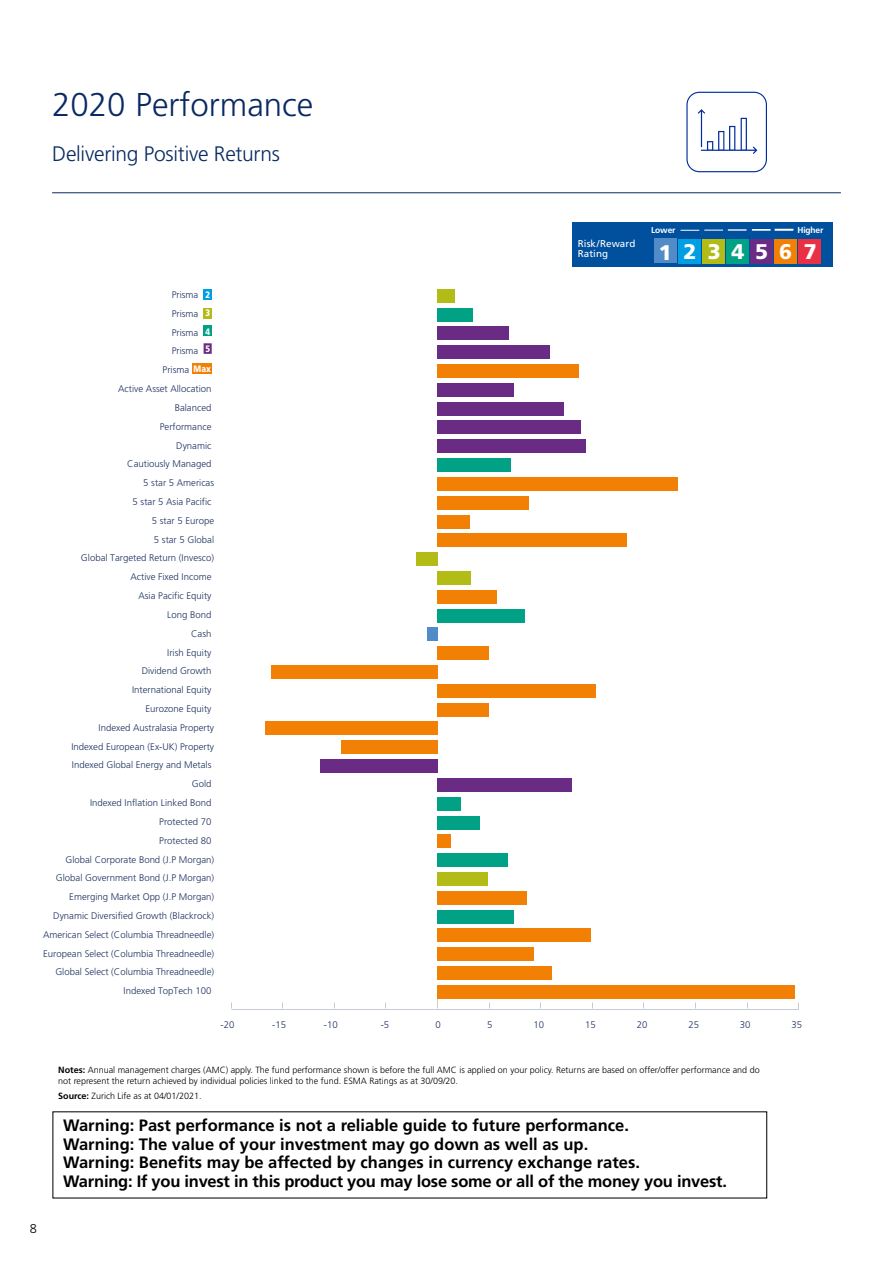
<style>
.page{position:relative;width:893px;height:1263px;background:#fff}
.page>*{position:absolute;margin:0;border:0;box-sizing:border-box;transform-origin:0 0}
.t1{font:300 33px "Frutiger";color:#092a62}
.t2{font:900 21.15px "Frutiger";letter-spacing:.525em;color:#fff}
.t3{font:300 21px "Frutiger";letter-spacing:-.01em;color:#092a62}
.t4{font:700 16.5px/18.6px "Frutiger";color:#000}
.t5{font:300 12.75px "Frutiger";color:#000}
.t6{font:9.9px/10.6px "Frutiger";letter-spacing:.005em;color:#fff}
.t7{font:300 9.6px "Frutiger";color:#1d305f}
.t8{font:900 9.3px "Frutiger";color:#fff;scale:.83 1}
.t9{font:300 9px/10.5px "Frutiger";color:#000}
.t10{font:700 8.55px "Frutiger";letter-spacing:-.02em;color:#fff}
.s1{font-weight:700}
</style>
<div class="page">
<div style="left:437px;top:289px;width:18px;height:13px;background:#b3bc17"></div>
<div style="left:437px;top:308px;width:36px;height:13px;background:#00a184"></div>
<div style="left:437px;top:327px;width:72px;height:13px;background:#6a2b84"></div>
<div style="left:437px;top:345px;width:113px;height:14px;background:#6a2b84"></div>
<div style="left:437px;top:364px;width:142px;height:14px;background:#f18005"></div>
<div style="left:437px;top:383px;width:77px;height:14px;background:#6a2b84"></div>
<div style="left:437px;top:402px;width:127px;height:13px;background:#6a2b84"></div>
<div style="left:437px;top:421px;width:144px;height:13px;background:#6a2b84"></div>
<div style="left:437px;top:439px;width:149px;height:14px;background:#6a2b84"></div>
<div style="left:437px;top:458px;width:74px;height:14px;background:#00a184"></div>
<div style="left:437px;top:477px;width:241px;height:14px;background:#f18005"></div>
<div style="left:437px;top:496px;width:92px;height:13px;background:#f18005"></div>
<div style="left:437px;top:515px;width:32px;height:13px;background:#f18005"></div>
<div style="left:437px;top:533px;width:190px;height:14px;background:#f18005"></div>
<div style="left:416px;top:552px;width:21px;height:14px;background:#b3bc17"></div>
<div style="left:437px;top:571px;width:33px;height:14px;background:#b3bc17"></div>
<div style="left:437px;top:590px;width:60px;height:13px;background:#f18005"></div>
<div style="left:437px;top:609px;width:88px;height:13px;background:#00a184"></div>
<div style="left:427px;top:628px;width:10px;height:13px;background:#528cc8"></div>
<div style="left:437px;top:646px;width:52px;height:14px;background:#f18005"></div>
<div style="left:271px;top:665px;width:166px;height:14px;background:#f18005"></div>
<div style="left:437px;top:684px;width:159px;height:14px;background:#f18005"></div>
<div style="left:437px;top:703px;width:52px;height:13px;background:#f18005"></div>
<div style="left:265px;top:722px;width:172px;height:13px;background:#f18005"></div>
<div style="left:341px;top:740px;width:96px;height:14px;background:#f18005"></div>
<div style="left:320px;top:759px;width:117px;height:14px;background:#6a2b84"></div>
<div style="left:437px;top:778px;width:135px;height:14px;background:#6a2b84"></div>
<div style="left:437px;top:797px;width:24px;height:13px;background:#00a184"></div>
<div style="left:437px;top:816px;width:43px;height:13px;background:#00a184"></div>
<div style="left:437px;top:835px;width:14px;height:13px;background:#f18005"></div>
<div style="left:437px;top:853px;width:71px;height:14px;background:#00a184"></div>
<div style="left:437px;top:872px;width:51px;height:14px;background:#b3bc17"></div>
<div style="left:437px;top:891px;width:90px;height:13px;background:#f18005"></div>
<div style="left:437px;top:910px;width:77px;height:13px;background:#00a184"></div>
<div style="left:437px;top:929px;width:154px;height:13px;background:#f18005"></div>
<div style="left:437px;top:947px;width:96px;height:14px;background:#f18005"></div>
<div style="left:437px;top:966px;width:115px;height:14px;background:#f18005"></div>
<div style="left:437px;top:985px;width:358px;height:14px;background:#f18005"></div>
<div style="left:204px;top:343px;width:8px;height:11px;background:#6a2b84"></div>
<div style="left:204px;top:326px;width:8px;height:10px;background:#00a184"></div>
<div style="left:204px;top:308px;width:8px;height:10px;background:#b3bc17"></div>
<div style="left:204px;top:289px;width:8px;height:11px;background:#009fe3"></div>
<div style="left:193px;top:363px;width:19px;height:11px;background:#f18005"></div>
<svg style="left:686px;top:92px;width:81px;height:80px"></svg>
<hr style="left:52px;top:192px;width:789px;height:1px;background:#092a62">
<div style="left:572px;top:222px;width:261px;height:44px;background:#00509e"></div>
<svg style="left:680px;top:229px;width:113px;height:2px"></svg>
<div style="left:703px;top:239px;width:22px;height:24px;background:#b3bc17"></div>
<div style="left:727px;top:239px;width:22px;height:24px;background:#00a184"></div>
<div style="left:751px;top:239px;width:22px;height:24px;background:#6a2b84"></div>
<div style="left:775px;top:239px;width:22px;height:24px;background:#f18005"></div>
<div style="left:799px;top:239px;width:22px;height:24px;background:#e93045"></div>
<div style="left:655px;top:239px;width:22px;height:24px;background:#528cc8"></div>
<div style="left:679px;top:239px;width:22px;height:24px;background:#009fe3"></div>
<h1 class="t1" style="left:52px;top:86px;width:263px">2020 Performance</h1>
<h3 class="t3" style="left:52px;top:142px;width:229px">Delivering Positive Returns</h3>
<p class="t7" style="left:172px;top:289px;width:28px">Prisma</p>
<p class="t7" style="left:172px;top:308px;width:28px">Prisma</p>
<p class="t8" style="left:205px;top:289px;width:7px">2</p>
<p class="t8" style="left:206px;top:307px;width:7px">3</p>
<p class="t8" style="left:206px;top:326px;width:7px">4</p>
<p class="t7" style="left:172px;top:327px;width:28px">Prisma</p>
<p class="t7" style="left:172px;top:346px;width:28px">Prisma</p>
<p class="t8" style="left:206px;top:343px;width:7px">5</p>
<p class="t8" style="left:194px;top:363px;width:22px">Max</p>
<p class="t7" style="left:163px;top:364px;width:28px">Prisma</p>
<p class="t7" style="left:118px;top:383px;width:95px">Active Asset Allocation</p>
<p class="t7" style="left:175px;top:402px;width:38px">Balanced</p>
<p class="t7" style="left:160px;top:421px;width:53px">Performance</p>
<p class="t7" style="left:176px;top:440px;width:37px">Dynamic</p>
<p class="t7" style="left:127px;top:459px;width:86px">Cautiously Managed</p>
<p class="t7" style="left:143px;top:477px;width:72px">5 star 5 Americas</p>
<p class="t7" style="left:133px;top:496px;width:80px">5 star 5 Asia Pacific</p>
<p class="t7" style="left:152px;top:515px;width:64px">5 star 5 Europe</p>
<p class="t7" style="left:154px;top:534px;width:62px">5 star 5 Global</p>
<p class="t7" style="left:81px;top:553px;width:135px">Global Targeted Return (Invesco)</p>
<p class="t7" style="left:131px;top:571px;width:82px">Active Fixed Income</p>
<p class="t7" style="left:139px;top:590px;width:74px">Asia Pacific Equity</p>
<p class="t7" style="left:167px;top:609px;width:46px">Long Bond</p>
<p class="t7" style="left:191px;top:628px;width:22px">Cash</p>
<p class="t7" style="left:167px;top:647px;width:46px">Irish Equity</p>
<p class="t7" style="left:142px;top:666px;width:71px">Dividend Growth</p>
<p class="t7" style="left:132px;top:684px;width:81px">International Equity</p>
<p class="t7" style="left:145px;top:703px;width:68px">Eurozone Equity</p>
<p class="t7" style="left:99px;top:722px;width:117px">Indexed Australasia Property</p>
<p class="t7" style="left:71px;top:741px;width:144px">Indexed European (Ex-UK) Property</p>
<p class="t7" style="left:72px;top:760px;width:141px">Indexed Global Energy and Metals</p>
<p class="t7" style="left:192px;top:778px;width:21px">Gold</p>
<p class="t7" style="left:90px;top:797px;width:123px">Indexed Inflation Linked Bond</p>
<p class="t7" style="left:159px;top:816px;width:54px">Protected 70</p>
<p class="t7" style="left:159px;top:835px;width:54px">Protected 80</p>
<p class="t7" style="left:65px;top:854px;width:150px">Global Corporate Bond (J.P Morgan)</p>
<p class="t7" style="left:56px;top:873px;width:160px">Global Government Bond (J.P Morgan)</p>
<p class="t7" style="left:69px;top:891px;width:146px">Emerging Market Opp (J.P Morgan)</p>
<p class="t7" style="left:53px;top:910px;width:162px">Dynamic Diversified Growth (Blackrock)</p>
<p class="t7" style="left:43px;top:929px;width:172px">American Select (Columbia Threadneedle)</p>
<p class="t7" style="left:43px;top:948px;width:172px">European Select (Columbia Threadneedle)</p>
<p class="t7" style="left:55px;top:967px;width:160px">Global Select (Columbia Threadneedle)</p>
<p class="t7" style="left:124px;top:985px;width:89px">Indexed TopTech 100</p>
<p class="t6" style="left:578px;top:238px;width:59px">Risk/Reward<br>Rating</p>
<p class="t10" style="left:651px;top:225px;width:26px">Lower</p>
<p class="t10" style="left:797px;top:225px;width:27px">Higher</p>
<h2 class="t2" style="left:659px;top:239px;width:159px">1234567</h2>
<p class="t7" style="left:221px;top:1019px;width:15px">-20</p>
<p class="t7" style="left:272px;top:1019px;width:15px">-15</p>
<p class="t7" style="left:324px;top:1019px;width:15px">-10</p>
<p class="t7" style="left:381px;top:1019px;width:10px">-5</p>
<p class="t7" style="left:436px;top:1019px;width:7px">0</p>
<p class="t7" style="left:487px;top:1019px;width:7px">5</p>
<p class="t7" style="left:533px;top:1019px;width:12px">10</p>
<p class="t7" style="left:585px;top:1019px;width:12px">15</p>
<p class="t7" style="left:637px;top:1019px;width:12px">20</p>
<p class="t7" style="left:688px;top:1019px;width:12px">25</p>
<p class="t7" style="left:740px;top:1019px;width:12px">30</p>
<p class="t7" style="left:792px;top:1019px;width:12px">35</p>
<p class="t9" style="left:58px;top:1065px;width:703px"><span class="s1">Notes:</span> Annual management charges (AMC) apply. The fund performance shown is before the full AMC is applied on your policy. Returns are based on offer/offer performance and do not represent the return achieved by individual policies linked to the fund. ESMA Ratings as at 30/09/20.</p>
<p class="t9" style="left:58px;top:1090px;width:145px"><span class="s1">Source:</span> Zurich Life as at 04/01/2021.</p>
<h3 class="t5" style="left:30px;top:1221px;width:9px">8</h3>
<p class="t4" style="left:63px;top:1116px;width:665px">Warning: Past performance is not a reliable guide to future performance.<br>Warning: The value of your investment may go down as well as up.<br>Warning: Benefits may be affected by changes in currency exchange rates.<br>Warning: If you invest in this product you may lose some or all of the money you invest.</p>
</div>
